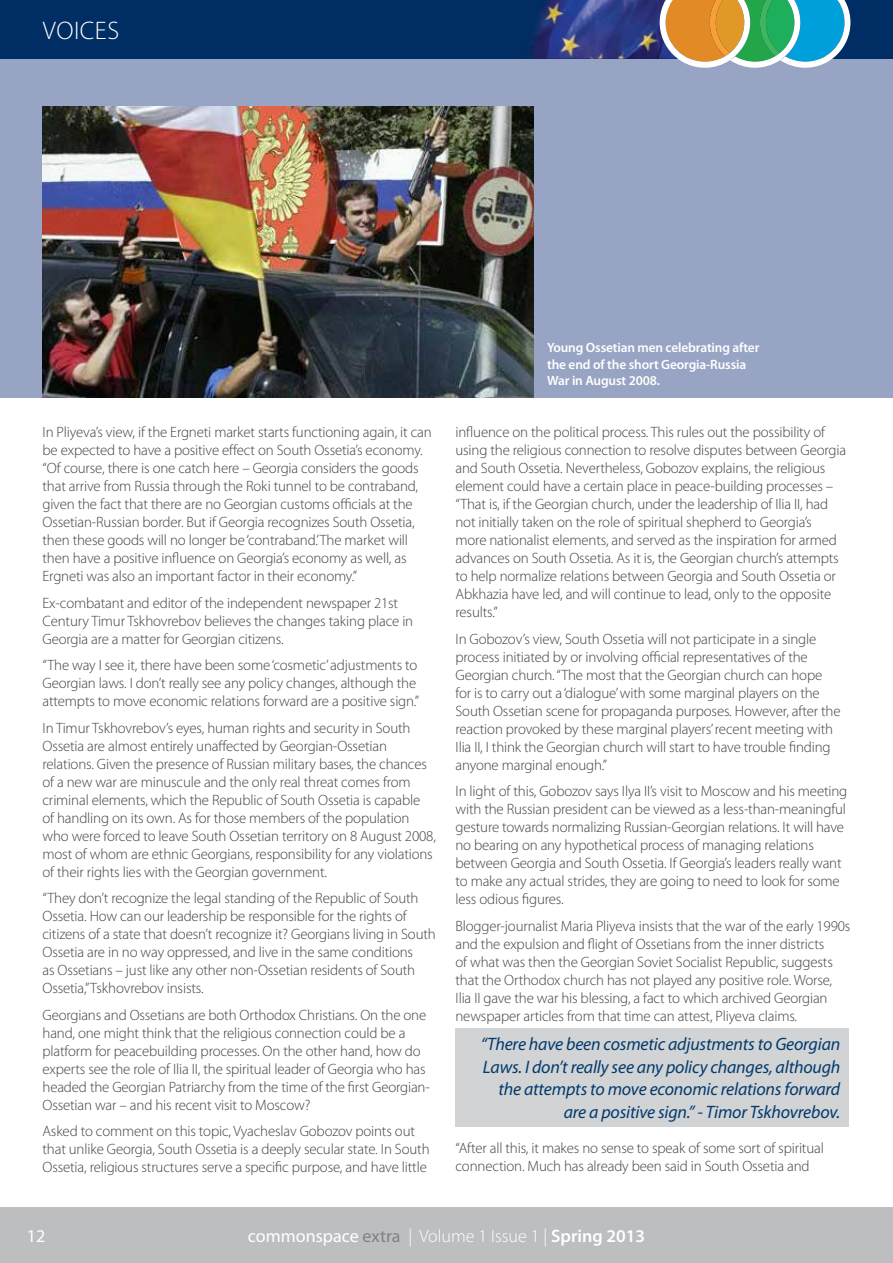
<style>
.page{position:relative;width:893px;height:1263px;background:#fff}
.page>*{position:absolute;margin:0;border:0;box-sizing:border-box;transform-origin:0 0}
.t1{font:300 25.5px "Myriad Pro";color:#fff}
.t2{font:italic 18px/22.5px "Myriad Pro";letter-spacing:-.01em;color:#023a6e;text-align:right}
.t3{font:300 18px "Myriad Pro";color:#fff}
.t4{font:18px "Myriad Pro";color:#fff}
.t5{font:300 15px/18px "Myriad Pro";letter-spacing:-.01em;color:#414142}
.t6{font:600 13.5px/16.5px "Myriad Pro";letter-spacing:-.01em;color:#fff}
.s1{font-weight:400}
.s2{font-weight:400;color:#808285}
.s3{font-weight:600}
</style>
<div class="page">
<div style="left:0;top:0;width:893px;height:398px;background:#98a4c3"></div>
<div style="left:801px;top:0;width:92px;height:59px;background:#002d63"></div>
<div style="left:0;top:1208px;width:893px;height:55px;background:#bcbec0"></div>
<div style="left:0;top:0;width:823px;height:59px;background:#002d63"></div>
<img style="left:530px;top:0;width:130px;height:59px">
<svg style="left:660px;top:0;width:190px;height:68px;background:#87aa88"></svg>
<div style="left:455px;top:1028px;width:394px;height:99px;background:#d1d3d4"></div>
<img style="left:43px;top:106px;width:490px;height:292px">
<h1 class="t1" style="left:43px;top:16px;width:14px">voices</h1>
<p class="t5" style="left:43px;top:423px;width:391px">In Pliyeva’s view, if the Ergneti market starts functioning again, it can be expected to have a positive effect on South Ossetia’s economy. “Of course, there is one catch here – Georgia considers the goods that arrive from Russia through the Roki tunnel to be contraband, given the fact that there are no Georgian customs officials at the Ossetian-Russian border. But if Georgia recognizes South Ossetia, then these goods will no longer be ‘contraband.’The market will then have a positive influence on Georgia’s economy as well, as Ergneti was also an important factor in their economy.”</p>
<p class="t5" style="left:43px;top:594px;width:372px">Ex-combatant and editor of the independent newspaper 21st<br>Century Timur Tskhovrebov believes the changes taking place in<br>Georgia are a matter for Georgian citizens.</p>
<p class="t5" style="left:43px;top:656px;width:378px">“The way I see it, there have been some ‘cosmetic’ adjustments to<br>Georgian laws. I don’t really see any policy changes, although the attempts to move economic relations forward are a positive sign.”</p>
<p class="t5" style="left:43px;top:719px;width:395px">In Timur Tskhovrebov’s eyes, human rights and security in South Ossetia are almost entirely unaffected by Georgian-Ossetian relations. Given the presence of Russian military bases, the chances of a new war are minuscule and the only real threat comes from criminal elements, which the Republic of South Ossetia is capable<br>of handling on its own. As for those members of the population who were forced to leave South Ossetian territory on 8 August 2008, most of whom are ethnic Georgians, responsibility for any violations of their rights lies with the Georgian government.</p>
<p class="t5" style="left:43px;top:889px;width:395px">“They don’t recognize the legal standing of the Republic of South Ossetia. How can our leadership be responsible for the rights of citizens of a state that doesn’t recognize it? Georgians living in South Ossetia are in no way oppressed, and live in the same conditions<br>as Ossetians – just like any other non-Ossetian residents of South Ossetia,”Tskhovrebov insists.</p>
<p class="t5" style="left:43px;top:1006px;width:389px">Georgians and Ossetians are both Orthodox Christians. On the one hand, one might think that the religious connection could be a platform for peacebuilding processes. On the other hand, how do experts see the role of Ilia II, the spiritual leader of Georgia who has headed the Georgian Patriarchy from the time of the first Georgian-Ossetian war – and his recent visit to Moscow?</p>
<p class="t5" style="left:43px;top:1122px;width:389px">Asked to comment on this topic, Vyacheslav Gobozov points out that unlike Georgia, South Ossetia is a deeply secular state. In South<br>Ossetia, religious structures serve a specific purpose, and have little</p>
<p class="t6" style="left:547px;top:340px;width:214px">Young Ossetian men celebrating after the end of the short Georgia-Russia<br>War in August 2008.</p>
<p class="t5" style="left:455px;top:423px;width:392px">influence on the political process. This rules out the possibility of using the religious connection to resolve disputes between Georgia and South Ossetia. Nevertheless, Gobozov explains, the religious element could have a certain place in peace-building processes – “That is, if the Georgian church, under the leadership of Ilia II, had not initially taken on the role of spiritual shepherd to Georgia’s more nationalist elements, and served as the inspiration for armed advances on South Ossetia. As it is, the Georgian church’s attempts to help normalize relations between Georgia and South Ossetia or Abkhazia have led, and will continue to lead, only to the opposite results.”</p>
<p class="t5" style="left:455px;top:630px;width:387px">In Gobozov’s view, South Ossetia will not participate in a single process initiated by or involving official representatives of the Georgian church. “The most that the Georgian church can hope for is to carry out a ‘dialogue’ with some marginal players on the South Ossetian scene for propaganda purposes. However, after the reaction provoked by these marginal players’ recent meeting with Ilia II, I think the Georgian church will start to have trouble finding anyone marginal enough.”</p>
<p class="t5" style="left:455px;top:782px;width:393px">In light of this, Gobozov says Ilya II’s visit to Moscow and his meeting with the Russian president can be viewed as a less-than-meaningful gesture towards normalizing Russian-Georgian relations. It will have no bearing on any hypothetical process of managing relations between Georgia and South Ossetia. If Georgia’s leaders really want to make any actual strides, they are going to need to look for some less odious figures.</p>
<p class="t5" style="left:455px;top:917px;width:396px">Blogger-journalist Maria Pliyeva insists that the war of the early 1990s and the expulsion and flight of Ossetians from the inner districts<br>of what was then the Georgian Soviet Socialist Republic, suggests that the Orthodox church has not played any positive role. Worse, Ilia II gave the war his blessing, a fact to which archived Georgian newspaper articles from that time can attest, Pliyeva claims.</p>
<p class="t2" style="left:481px;top:1033px;width:361px">“There have been cosmetic adjustments to Georgian Laws. I don’t really see any policy changes, although the attempts to move economic relations forward are a positive sign.” - Timor Tskhovrebov.</p>
<p class="t5" style="left:455px;top:1139px;width:370px">“After all this, it makes no sense to speak of some sort of spiritual connection. Much has already been said in South Ossetia and</p>
<p class="t4" style="left:27px;top:1226px;width:20px">12</p>
<p class="t3" style="left:248px;top:1226px;width:399px"><span class="s1">commonspace</span> <span class="s2">extra</span> | Volume 1 Issue 1 | <span class="s3">Spring 2013</span></p>
</div>
